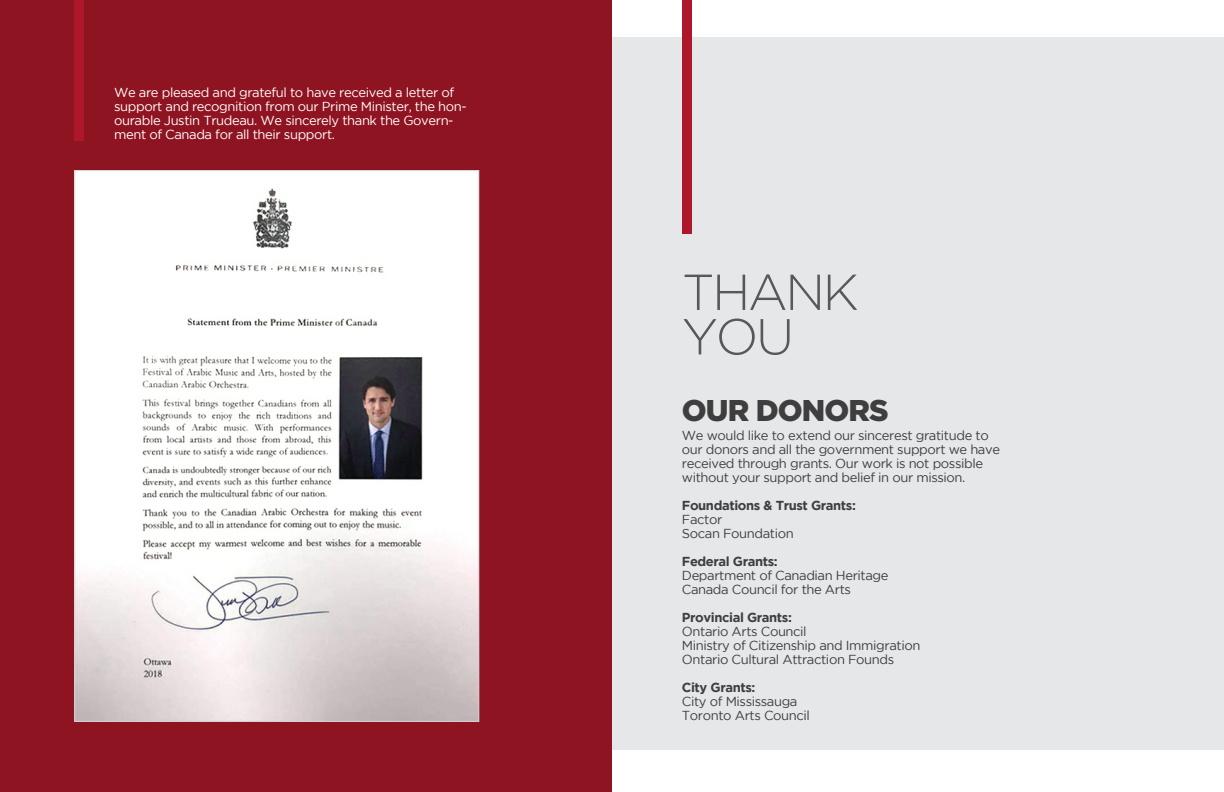
<style>
.page{position:relative;width:1224px;height:792px;background:#fff}
.page>*{position:absolute;margin:0;border:0;box-sizing:border-box;transform-origin:0 0}
.t1{font:300 50.5px/44.5px "Gotham";letter-spacing:-.05em;color:#57585a}
.t2{font:900 30px "Gotham";letter-spacing:-.03em;color:#3e3e3f}
.t3{font:13px/14px "Gotham";letter-spacing:-.03em;color:#3e3e3f}
.t4{font:13px/14px "Gotham";letter-spacing:-.03em;color:#fff}
.t5{font:700 13px "Gotham";letter-spacing:-.03em;color:#3e3e3f}
</style>
<div class="page">
<div style="left:612px;top:37px;width:612px;height:713px;background:#e6e7e9"></div>
<div style="left:0;top:0;width:612px;height:792px;background:#8f1422"></div>
<img style="left:76px;top:172px;width:401px;height:548px">
<div style="left:74px;top:0;width:10px;height:141px;background:#ae172b"></div>
<div style="left:682px;top:0;width:10px;height:233px;background:#ae172b"></div>
<p class="t4" style="left:114px;top:85px;width:354px">We are pleased and grateful to have received a letter of support and recognition from our Prime Minister, the hon&shy;ourable Justin Trudeau. We sincerely thank the Govern&shy;ment of Canada for all their support.</p>
<h1 class="t1" style="left:682px;top:269px;width:178px">THANK<br>YOU</h1>
<h2 class="t2" style="left:682px;top:393px;width:208px">OUR DONORS</h2>
<p class="t3" style="left:682px;top:428px;width:320px">We would like to extend our sincerest gratitude to our donors and all the government support we have received through grants. Our work is not possible without your support and belief in our mission.</p>
<p class="t5" style="left:682px;top:498px;width:176px">Foundations &amp; Trust Grants:</p>
<p class="t3" style="left:682px;top:512px;width:113px">Factor<br>Socan Foundation</p>
<p class="t5" style="left:682px;top:554px;width:97px">Federal Grants:</p>
<p class="t3" style="left:682px;top:568px;width:208px">Department of Canadian Heritage<br>Canada Council for the Arts</p>
<p class="t5" style="left:682px;top:610px;width:112px">Provincial Grants:</p>
<p class="t3" style="left:682px;top:624px;width:240px">Ontario Arts Council<br>Ministry of Citizenship and Immigration<br>Ontario Cultural Attraction Founds</p>
<p class="t5" style="left:682px;top:680px;width:75px">City Grants:</p>
<p class="t3" style="left:682px;top:694px;width:130px">City of Mississauga<br>Toronto Arts Council</p>
</div>
